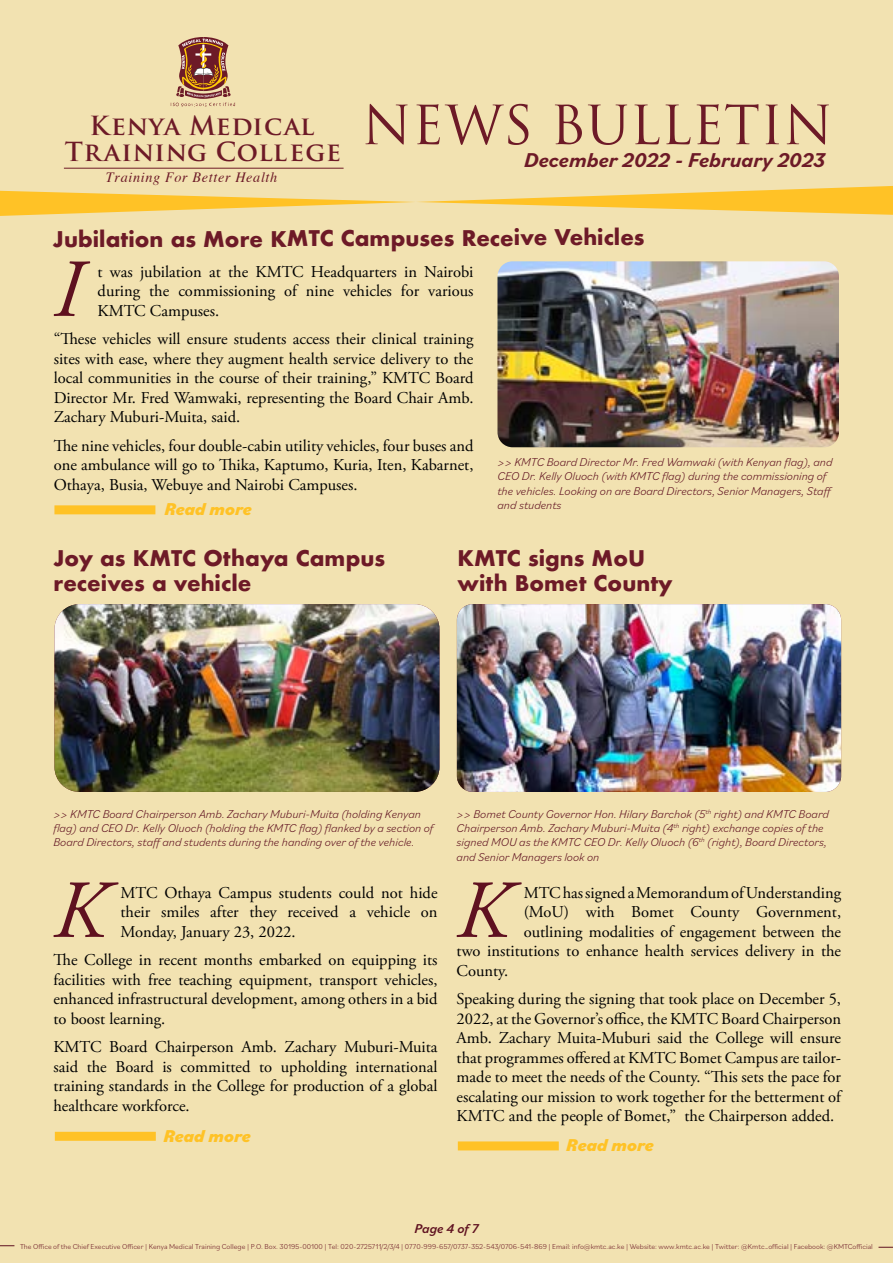
<style>
.page{position:relative;width:893px;height:1263px;background:#f2e2b1}
.page>*{position:absolute;margin:0;border:0;box-sizing:border-box;transform-origin:0 0}
.t1{font:italic 82.2px "Adobe Garamond Pro";color:#5f1120}
.t2{font:52.5px "Trajan Pro";color:#6d1a27}
.t3{font:700 25.65px/26.4px "Trajan Pro";letter-spacing:.03em;color:#6d1a27;text-align:center}
.t4{font:700 21px/25.2px "Futura";color:#6d1a27}
.t5{font:italic 700 21px "Bilo";color:#6d1a27}
.t6{font:italic 800 18px "Bilo";color:#ffc226}
.t7{font:16.5px/19.5px "Adobe Garamond Pro";color:#000;text-align:justify}
.t8{font:italic 14.25px "Times";letter-spacing:.045em;color:#6d1a27}
.t9{font:italic 500 13.5px "Bilo";color:#5f1120}
.t10{font:italic 300 12px/14.4px "Bilo";color:#5f1120}
.t11{font:300 7.5px "Bilo";color:#6d1a27}
</style>
<div class="page">
<svg style="left:0;top:1245px;width:14px;height:1px"></svg>
<svg style="left:878px;top:1247px;width:15px;height:1px"></svg>
<hr style="left:64px;top:168px;width:280px;height:1px;background:#6d1a27">
<svg style="left:171px;top:37px;width:64px;height:70px"></svg>
<svg style="left:0;top:186px;width:893px;height:30px"></svg>
<div style="left:54px;top:505px;width:101px;height:9px;background:#ffc226"></div>
<img style="left:497px;top:261px;width:342px;height:186px">
<img style="left:54px;top:604px;width:385px;height:188px">
<div style="left:55px;top:1132px;width:101px;height:9px;background:#ffc226"></div>
<div style="left:458px;top:1141px;width:101px;height:9px;background:#ffc226"></div>
<img style="left:457px;top:604px;width:384px;height:188px">
<h3 class="t3" style="left:65px;top:113px;width:278px">Kenya Medical<br>Training College</h3>
<p class="t8" style="left:106px;top:165px;width:173px">Training For Better Health</p>
<h2 class="t2" style="left:362px;top:92px;width:472px">NEWS BULLETIN</h2>
<p class="t5" style="left:524px;top:145px;width:302px">December 2022 - February 2023</p>
<p class="t4" style="left:53px;top:226px;width:593px">Jubilation as More KMTC Campuses Receive Vehicles</p>
<h1 class="t1" style="left:53px;top:240px;width:30px">I</h1>
<p class="t7" style="left:98px;top:262px;width:377px">t was jubilation at the KMTC Headquarters in Nairobi during the commissioning of nine vehicles for various KMTC Campuses.</p>
<p class="t7" style="left:54px;top:330px;width:421px">“These vehicles will ensure students access their clinical training sites with ease, where they augment health service delivery to the local communities in the course of their training,” KMTC Board Director Mr. Fred Wamwaki, representing the Board Chair Amb.<br>Zachary Muburi-Muita, said.</p>
<p class="t7" style="left:54px;top:436px;width:421px">The nine vehicles, four double-cabin utility vehicles, four buses and one ambulance will go to Thika, Kaptumo, Kuria, Iten, Kabarnet, Othaya, Busia, Webuye and Nairobi Campuses.</p>
<p class="t6" style="left:164px;top:497px;width:89px">Read more</p>
<p class="t10" style="left:497px;top:454px;width:336px">&gt;&gt; KMTC Board Director Mr. Fred Wamwaki (with Kenyan flag), and CEO Dr. Kelly Oluoch (with KMTC flag) during the commissioning of the vehicles. Looking on are Board Directors, Senior Managers, Staff and students</p>
<p class="t4" style="left:53px;top:545px;width:333px">Joy as KMTC Othaya Campus receives a vehicle</p>
<p class="t4" style="left:457px;top:545px;width:217px">KMTC signs MoU with Bomet County</p>
<p class="t10" style="left:53px;top:806px;width:381px">&gt;&gt; KMTC Board Chairperson Amb. Zachary Muburi-Muita (holding Kenyan flag) and CEO Dr. Kelly Oluoch (holding the KMTC flag) flanked by a section of<br>Board Directors, staff and students during the handing over of the vehicle.</p>
<h1 class="t1" style="left:53px;top:861px;width:53px">K</h1>
<p class="t7" style="left:121px;top:883px;width:319px">MTC Othaya Campus students could not hide their smiles after they received a vehicle on Monday, January 23, 2022.</p>
<p class="t7" style="left:53px;top:951px;width:386px">The College in recent months embarked on equipping its facilities with free teaching equipment, transport vehicles, enhanced infrastructural development, among others in a bid to boost learning.</p>
<p class="t7" style="left:53px;top:1038px;width:386px">KMTC Board Chairperson Amb. Zachary Muburi-Muita said the Board is committed to upholding international training standards in the College for production of a global healthcare workforce.</p>
<p class="t6" style="left:163px;top:1123px;width:89px">Read more</p>
<p class="t10" style="left:457px;top:806px;width:374px">&gt;&gt; Bomet County Governor Hon. Hilary Barchok (5<sup>th</sup> right) and KMTC Board Chairperson Amb. Zachary Muburi-Muita (4<sup>th</sup> right) exchange copies of the signed MOU as the KMTC CEO Dr. Kelly Oluoch (6<sup>th</sup> (right), Board Directors, and Senior Managers look on</p>
<h1 class="t1" style="left:456px;top:861px;width:53px">K</h1>
<p class="t7" style="left:524px;top:883px;width:319px">MTC has signed a Memorandum of Understanding</p>
<p class="t7" style="left:524px;top:903px;width:319px">(MoU) with Bomet County Government,</p>
<p class="t7" style="left:524px;top:922px;width:319px">outlining modalities of engagement between the</p>
<p class="t7" style="left:457px;top:942px;width:386px">two institutions to enhance health services delivery in the</p>
<p class="t7" style="left:457px;top:961px;width:53px">County.</p>
<p class="t7" style="left:457px;top:990px;width:386px">Speaking during the signing that took place on December 5, 2022, at the Governor’s office, the KMTC Board Chairperson Amb. Zachary Muita-Muburi said the College will ensure that programmes offered at KMTC Bomet Campus are tailor&shy;made to meet the needs of the County. “This sets the pace for escalating our mission to work together for the betterment of KMTC and the people of Bomet,” the Chairperson added.</p>
<p class="t6" style="left:566px;top:1133px;width:89px">Read more</p>
<p class="t9" style="left:415px;top:1219px;width:65px">Page 4 of 7</p>
<p class="t11" style="left:20px;top:1241px;width:854px">The Office of the Chief Executive Officer | Kenya Medical Training College | P.O. Box. 30195-00100 | Tel: 020-2725711/2/3/4 | 0770-999-657/0737-352-543/0706-541-869 | Email: info@kmtc.ac.ke | Website: www.kmtc.ac.ke | Twitter: @Kmtc_official | Facebook: @KMTCofficial</p>
</div>
